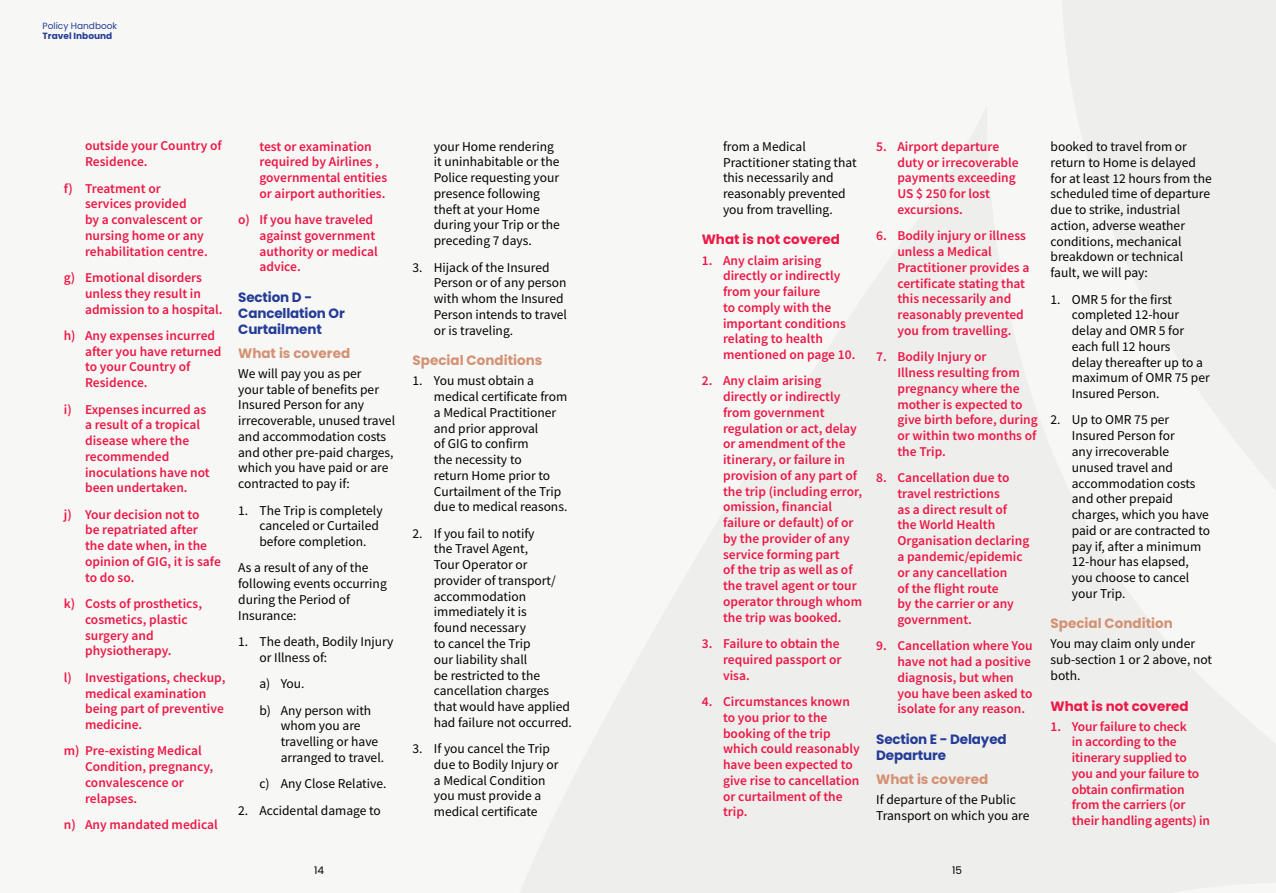
<style>
.page{position:relative;width:1276px;height:893px;background:#f7f8f6}
.page>*{position:absolute;margin:0;border:0;box-sizing:border-box;transform-origin:0 0}
.t1{font:600 13.5px/15.8px "Source Sans Pro";color:#ed1846}
.t2{font:13.5px/15.8px "Source Sans Pro";color:#000}
.t3{font:700 13.5px/15.8px "Poppins";letter-spacing:-.01em;color:#243c96}
.t4{font:700 13.5px "Poppins";color:#d49174}
.t5{font:700 13.5px "Poppins";color:#ed1846}
.t6{font:10.5px "Poppins";color:#000}
.t7{font:9px "Poppins";color:#243c96}
.t8{font:700 9px "Poppins";color:#243c96}
</style>
<div class="page">
<p class="t7" style="left:43px;top:20px;width:76px">Policy Handbook</p>
<p class="t8" style="left:43px;top:31px;width:71px">Travel Inbound</p>
<p class="t1" style="left:85px;top:138px;width:138px">outside your Country of<br>Residence.</p>
<p class="t1" style="left:85px;top:180px;width:124px;text-indent:-21px">f) Treatment or services provided<br>by a convalescent or nursing home or any rehabilitation centre.</p>
<p class="t1" style="left:85px;top:269px;width:139px;text-indent:-21px">g) Emotional disorders unless they result in admission to a hospital.</p>
<p class="t1" style="left:85px;top:327px;width:138px;text-indent:-21px">h) Any expenses incurred after you have returned to your Country of<br>Residence.</p>
<p class="t1" style="left:85px;top:401px;width:126px;text-indent:-21px">i) Expenses incurred as a result of a tropical disease where the recommended inoculations have not been undertaken.</p>
<p class="t1" style="left:85px;top:506px;width:137px;text-indent:-21px">j) Your decision not to<br>be repatriated after<br>the date when, in the opinion of GIG, it is safe to do so.</p>
<p class="t1" style="left:85px;top:596px;width:118px;text-indent:-21px">k) Costs of prosthetics, cosmetics, plastic surgery and physiotherapy.</p>
<p class="t1" style="left:85px;top:669px;width:142px;text-indent:-21px">l) Investigations, checkup, medical examination being part of preventive medicine.</p>
<p class="t1" style="left:85px;top:743px;width:130px;text-indent:-21px">m) Pre-existing Medical<br>Condition, pregnancy, convalescence or relapses.</p>
<p class="t1" style="left:64px;top:816px;width:155px">n) Any mandated medical</p>
<p class="t1" style="left:259px;top:138px;width:129px">test or examination required by Airlines , governmental entities or airport authorities.</p>
<p class="t1" style="left:259px;top:212px;width:120px;text-indent:-21px">o) If you have traveled against government authority or medical advice.</p>
<p class="t3" style="left:238px;top:290px;width:108px">Section D -<br>Cancellation Or<br>Curtailment</p>
<p class="t4" style="left:238px;top:345px;width:113px">What is covered</p>
<p class="t2" style="left:238px;top:365px;width:158px">We will pay you as per<br>your table of benefits per<br>Insured Person for any irrecoverable, unused travel and accommodation costs and other pre-paid charges, which you have paid or are contracted to pay if:</p>
<p class="t2" style="left:259px;top:502px;width:125px;text-indent:-21px">1. The Trip is completely canceled or Curtailed before completion.</p>
<p class="t2" style="left:238px;top:560px;width:150px">As a result of any of the following events occurring during the Period of<br>Insurance:</p>
<p class="t2" style="left:259px;top:634px;width:136px;text-indent:-21px">1. The death, Bodily Injury or Illness of:</p>
<p class="t2" style="left:259px;top:670px;width:113px;line-height:26.4px">a) You.<br>b) Any person with</p>
<p class="t2" style="left:281px;top:718px;width:105px">whom you are travelling or have arranged to travel.</p>
<p class="t2" style="left:259px;top:776px;width:129px">c) Any Close Relative.</p>
<p class="t2" style="left:238px;top:802px;width:144px">2. Accidental damage to</p>
<p class="t2" style="left:434px;top:138px;width:128px">your Home rendering it uninhabitable or the<br>Police requesting your presence following theft at your Home during your Trip or the preceding 7 days.</p>
<p class="t2" style="left:434px;top:259px;width:135px;text-indent:-21px">3. Hijack of the Insured<br>Person or of any person with whom the Insured<br>Person intends to travel or is traveling.</p>
<p class="t4" style="left:412px;top:353px;width:131px">Special Conditions</p>
<p class="t2" style="left:434px;top:373px;width:135px;text-indent:-21px">1. You must obtain a medical certificate from a Medical Practitioner and prior approval<br>of GIG to confirm<br>the necessity to<br>return Home prior to<br>Curtailment of the Trip due to medical reasons.</p>
<p class="t2" style="left:434px;top:525px;width:140px;text-indent:-21px">2. If you fail to notify<br>the Travel Agent,<br>Tour Operator or provider of transport/ accommodation immediately it is<br>found necessary<br>to cancel the Trip<br>our liability shall<br>be restricted to the cancellation charges that would have applied had failure not occurred.</p>
<p class="t2" style="left:434px;top:741px;width:126px;text-indent:-21px">3. If you cancel the Trip due to Bodily Injury or a Medical Condition you must provide a medical certificate</p>
<p class="t2" style="left:723px;top:138px;width:135px">from a Medical<br>Practitioner stating that this necessarily and reasonably prevented you from travelling.</p>
<p class="t5" style="left:702px;top:232px;width:140px">What is not covered</p>
<p class="t1" style="left:723px;top:252px;width:134px;text-indent:-21px">1. Any claim arising directly or indirectly from your failure<br>to comply with the important conditions relating to health mentioned on page 10.</p>
<p class="t1" style="left:723px;top:373px;width:141px;text-indent:-21px">2. Any claim arising directly or indirectly from government regulation or act, delay or amendment of the itinerary, or failure in provision of any part of the trip (including error, omission, financial failure or default) of or by the provider of any service forming part<br>of the trip as well as of the travel agent or tour operator through whom the trip was booked.</p>
<p class="t1" style="left:723px;top:636px;width:120px;text-indent:-21px">3. Failure to obtain the required passport or visa.</p>
<p class="t1" style="left:723px;top:693px;width:138px;text-indent:-21px">4. Circumstances known to you prior to the booking of the trip which could reasonably have been expected to give rise to cancellation or curtailment of the trip.</p>
<p class="t1" style="left:897px;top:138px;width:123px;text-indent:-21px">5. Airport departure duty or irrecoverable payments exceeding<br>US $ 250 for lost excursions.</p>
<p class="t1" style="left:897px;top:228px;width:133px;text-indent:-21px">6. Bodily injury or illness unless a Medical<br>Practitioner provides a certificate stating that this necessarily and reasonably prevented you from travelling.</p>
<p class="t1" style="left:897px;top:349px;width:142px;text-indent:-21px">7. Bodily Injury or<br>Illness resulting from pregnancy where the mother is expected to give birth before, during or within two months of the Trip.</p>
<p class="t1" style="left:897px;top:470px;width:133px;text-indent:-21px">8. Cancellation due to travel restrictions<br>as a direct result of the World Health<br>Organisation declaring a pandemic/epidemic or any cancellation<br>of the flight route<br>by the carrier or any government.</p>
<p class="t1" style="left:897px;top:638px;width:137px;text-indent:-21px">9. Cancellation where You have not had a positive diagnosis, but when you have been asked to isolate for any reason.</p>
<p class="t3" style="left:876px;top:731px;width:132px">Section E - Delayed<br>Departure</p>
<p class="t4" style="left:876px;top:771px;width:113px">What is covered</p>
<p class="t2" style="left:876px;top:792px;width:155px">If departure of the Public<br>Transport on which you are</p>
<p class="t2" style="left:1050px;top:139px;width:163px">booked to travel from or return to Home is delayed for at least 12 hours from the scheduled time of departure due to strike, industrial action, adverse weather conditions, mechanical breakdown or technical fault, we will pay:</p>
<p class="t2" style="left:1071px;top:291px;width:139px;text-indent:-21px">1. OMR 5 for the first completed 12-hour delay and OMR 5 for each full 12 hours<br>delay thereafter up to a maximum of OMR 75 per<br>Insured Person.</p>
<p class="t2" style="left:1071px;top:412px;width:140px;text-indent:-21px">2. Up to OMR 75 per<br>Insured Person for<br>any irrecoverable unused travel and accommodation costs and other prepaid charges, which you have paid or are contracted to pay if, after a minimum<br>12-hour has elapsed, you choose to cancel your Trip.</p>
<p class="t4" style="left:1050px;top:616px;width:124px">Special Condition</p>
<p class="t2" style="left:1050px;top:636px;width:163px">You may claim only under sub-section 1 or 2 above, not both.</p>
<p class="t5" style="left:1050px;top:698px;width:140px">What is not covered</p>
<p class="t1" style="left:1071px;top:718px;width:140px;text-indent:-21px">1. Your failure to check<br>in according to the itinerary supplied to you and your failure to obtain confirmation from the carriers (or their handling agents) in</p>
<p class="t6" style="left:314px;top:864px;width:11px">14</p>
<p class="t6" style="left:952px;top:864px;width:11px">15</p>
</div>
